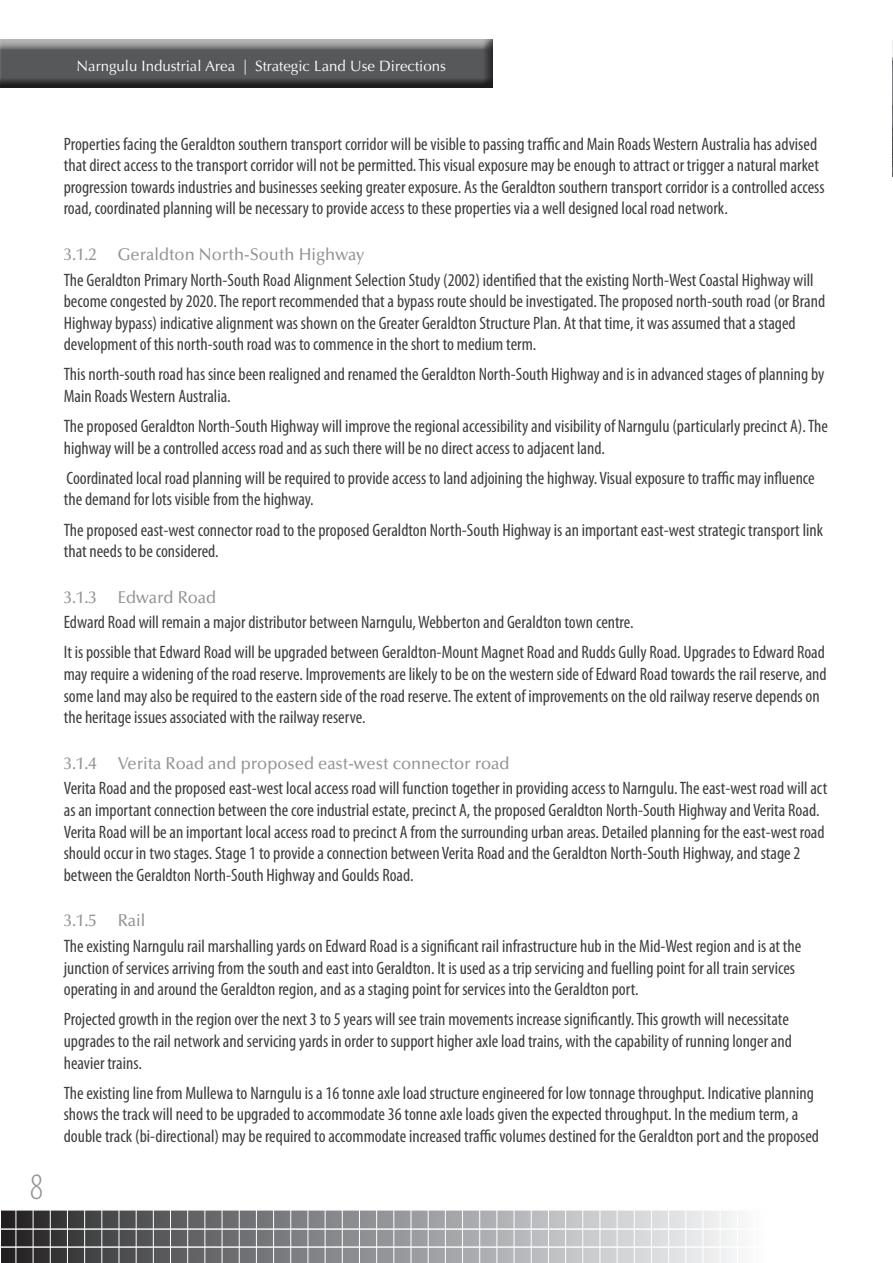
<style>
.page{position:relative;width:893px;height:1263px;background:#fff}
.page>*{position:absolute;margin:0;border:0;box-sizing:border-box;transform-origin:0 0}
.t1{font:300 condensed 37.5px "Myriad Pro";color:#939598}
.Body_copy{font:condensed 18px/21.6px "Myriad Pro";color:#3e3e3f}
.Sub_Head_1_1_1{font:500 17.1px "Optima LT Std";color:#939598;scale:.96 1}
.t2{font:15px "Optima LT Std";color:#fff}
</style>
<div class="page">
<svg style="left:1px;top:1210px;width:735px;height:53px"></svg>
<hr style="left:685px;top:1208px;width:1px;height:55px;background:#fff">
<hr style="left:720px;top:1208px;width:1px;height:55px;background:#fff">
<hr style="left:703px;top:1207px;width:1px;height:56px;background:#fff">
<hr style="left:668px;top:1208px;width:1px;height:55px;background:#fff">
<hr style="left:651px;top:1208px;width:1px;height:55px;background:#fff">
<hr style="left:634px;top:1208px;width:1px;height:55px;background:#fff">
<hr style="left:617px;top:1207px;width:1px;height:56px;background:#fff">
<hr style="left:600px;top:1207px;width:1px;height:56px;background:#fff">
<hr style="left:582px;top:1207px;width:1px;height:56px;background:#fff">
<hr style="left:565px;top:1205px;width:1px;height:58px;background:#fff">
<hr style="left:548px;top:1205px;width:1px;height:58px;background:#fff">
<hr style="left:531px;top:1205px;width:1px;height:58px;background:#fff">
<hr style="left:514px;top:1205px;width:1px;height:58px;background:#fff">
<hr style="left:497px;top:1205px;width:1px;height:58px;background:#fff">
<hr style="left:479px;top:1205px;width:1px;height:58px;background:#fff">
<hr style="left:462px;top:1207px;width:1px;height:56px;background:#fff">
<hr style="left:445px;top:1207px;width:1px;height:56px;background:#fff">
<hr style="left:428px;top:1207px;width:1px;height:56px;background:#fff">
<hr style="left:411px;top:1207px;width:1px;height:56px;background:#fff">
<hr style="left:393px;top:1207px;width:1px;height:56px;background:#fff">
<hr style="left:376px;top:1208px;width:1px;height:55px;background:#fff">
<hr style="left:359px;top:1208px;width:1px;height:55px;background:#fff">
<hr style="left:342px;top:1208px;width:1px;height:55px;background:#fff">
<hr style="left:325px;top:1205px;width:1px;height:58px;background:#fff">
<hr style="left:308px;top:1205px;width:1px;height:58px;background:#fff">
<hr style="left:290px;top:1205px;width:1px;height:58px;background:#fff">
<hr style="left:273px;top:1208px;width:1px;height:55px;background:#fff">
<hr style="left:256px;top:1208px;width:1px;height:55px;background:#fff">
<hr style="left:239px;top:1208px;width:1px;height:55px;background:#fff">
<hr style="left:222px;top:1208px;width:1px;height:55px;background:#fff">
<hr style="left:205px;top:1208px;width:1px;height:55px;background:#fff">
<hr style="left:187px;top:1208px;width:1px;height:55px;background:#fff">
<hr style="left:170px;top:1210px;width:1px;height:53px;background:#fff">
<hr style="left:153px;top:1210px;width:1px;height:53px;background:#fff">
<hr style="left:136px;top:1210px;width:1px;height:53px;background:#fff">
<hr style="left:119px;top:1208px;width:1px;height:55px;background:#fff">
<hr style="left:101px;top:1208px;width:1px;height:55px;background:#fff">
<hr style="left:84px;top:1208px;width:1px;height:55px;background:#fff">
<hr style="left:67px;top:1208px;width:1px;height:55px;background:#fff">
<hr style="left:50px;top:1208px;width:1px;height:55px;background:#fff">
<hr style="left:33px;top:1208px;width:1px;height:55px;background:#fff">
<hr style="left:16px;top:1205px;width:1px;height:58px;background:#fff">
<hr style="left:0;top:1228px;width:771px;height:2px;background:#fff">
<hr style="left:0;top:1246px;width:771px;height:2px;background:#fff">
<div style="left:0;top:39px;width:495px;height:51px;background:#231f20;opacity:.75"></div>
<img style="left:892px;top:40px;width:1px;height:136px">
<p class="t2" style="left:77px;top:57px;width:371px">Narngulu Industrial Area | Strategic Land Use Directions</p>
<h1 class="t1" style="left:30px;top:1165px;width:15px">8</h1>
<p class="Body_copy" style="left:64px;top:133px;width:762px">Properties facing the Geraldton southern transport corridor will be visible to passing traffic and Main Roads Western Australia has advised that direct access to the transport corridor will not be permitted. This visual exposure may be enough to attract or trigger a natural market progression towards industries and businesses seeking greater exposure. As the Geraldton southern transport corridor is a controlled access road, coordinated planning will be necessary to provide access to these properties via a well designed local road network.</p>
<p class="Sub_Head_1_1_1" style="left:64px;top:244px;width:315px">3.1.2 Geraldton North-South Highway</p>
<p class="Body_copy" style="left:64px;top:269px;width:763px">The Geraldton Primary North-South Road Alignment Selection Study (2002) identified that the existing North-West Coastal Highway will become congested by 2020. The report recommended that a bypass route should be investigated. The proposed north-south road (or Brand Highway bypass) indicative alignment was shown on the Greater Geraldton Structure Plan. At that time, it was assumed that a staged development of this north-south road was to commence in the short to medium term.</p>
<p class="Body_copy" style="left:64px;top:363px;width:762px">This north-south road has since been realigned and renamed the Geraldton North-South Highway and is in advanced stages of planning by<br>Main Roads Western Australia.</p>
<p class="Body_copy" style="left:64px;top:415px;width:766px">The proposed Geraldton North-South Highway will improve the regional accessibility and visibility of Narngulu (particularly precinct A). The highway will be a controlled access road and as such there will be no direct access to adjacent land.</p>
<p class="Body_copy" style="left:64px;top:467px;width:752px">Coordinated local road planning will be required to provide access to land adjoining the highway. Visual exposure to traffic may influence the demand for lots visible from the highway.</p>
<p class="Body_copy" style="left:64px;top:519px;width:761px">The proposed east-west connector road to the proposed Geraldton North-South Highway is an important east-west strategic transport link that needs to be considered.</p>
<p class="Sub_Head_1_1_1" style="left:64px;top:587px;width:160px">3.1.3 Edward Road</p>
<p class="Body_copy" style="left:64px;top:611px;width:571px">Edward Road will remain a major distributor between Narngulu, Webberton and Geraldton town centre.</p>
<p class="Body_copy" style="left:64px;top:641px;width:764px">It is possible that Edward Road will be upgraded between Geraldton-Mount Magnet Road and Rudds Gully Road. Upgrades to Edward Road may require a widening of the road reserve. Improvements are likely to be on the western side of Edward Road towards the rail reserve, and some land may also be required to the eastern side of the road reserve. The extent of improvements on the old railway reserve depends on the heritage issues associated with the railway reserve.</p>
<p class="Sub_Head_1_1_1" style="left:64px;top:753px;width:466px">3.1.4 Verita Road and proposed east-west connector road</p>
<p class="Body_copy" style="left:64px;top:777px;width:765px">Verita Road and the proposed east-west local access road will function together in providing access to Narngulu. The east-west road will act as an important connection between the core industrial estate, precinct A, the proposed Geraldton North-South Highway and Verita Road.<br>Verita Road will be an important local access road to precinct A from the surrounding urban areas. Detailed planning for the east-west road should occur in two stages. Stage 1 to provide a connection between Verita Road and the Geraldton North-South Highway, and stage 2 between the Geraldton North-South Highway and Goulds Road.</p>
<p class="Sub_Head_1_1_1" style="left:64px;top:911px;width:86px">3.1.5 Rail</p>
<p class="Body_copy" style="left:64px;top:935px;width:739px">The existing Narngulu rail marshalling yards on Edward Road is a significant rail infrastructure hub in the Mid-West region and is at the junction of services arriving from the south and east into Geraldton. It is used as a trip servicing and fuelling point for all train services operating in and around the Geraldton region, and as a staging point for services into the Geraldton port.</p>
<p class="Body_copy" style="left:64px;top:1008px;width:730px">Projected growth in the region over the next 3 to 5 years will see train movements increase significantly. This growth will necessitate upgrades to the rail network and servicing yards in order to support higher axle load trains, with the capability of running longer and heavier trains.</p>
<p class="Body_copy" style="left:64px;top:1082px;width:757px">The existing line from Mullewa to Narngulu is a 16 tonne axle load structure engineered for low tonnage throughput. Indicative planning shows the track will need to be upgraded to accommodate 36 tonne axle loads given the expected throughput. In the medium term, a double track (bi-directional) may be required to accommodate increased traffic volumes destined for the Geraldton port and the proposed</p>
</div>
